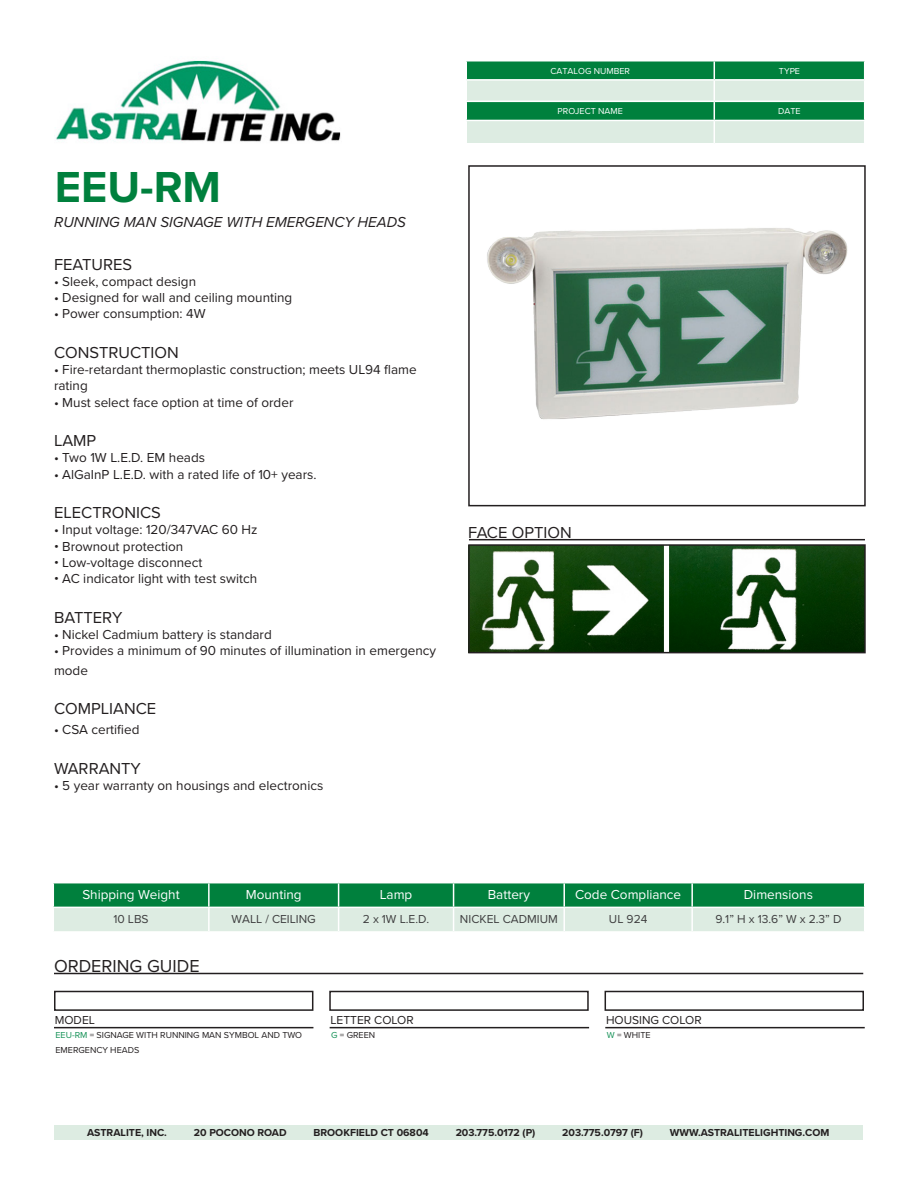
<style>
.page{position:relative;width:918px;height:1188px;background:#fff}
.page>*{position:absolute;margin:0;border:0;box-sizing:border-box;transform-origin:0 0}
.t1{font:700 45px "Proxima Nova";color:#00803d}
.t2{font:18px "Proxima Nova";color:#231f20}
.t3{font:16.5px "Proxima Nova";color:#231f20}
.t4{font:italic 15px "Proxima Nova";color:#231f20}
.t5{font:13.5px/16.2px "Proxima Nova";color:#231f20}
.t6{font:13.5px "Proxima Nova";color:#fff}
.t7{font:12px "Proxima Nova";color:#3e3e3f}
.t8{font:12px "Proxima Nova";color:#231f20}
.t9{font:700 10.5px "Proxima Nova";color:#231f20}
.t10{font:9px/15px "Proxima Nova";color:#231f20}
.t11{font:9px "Proxima Nova";color:#fff}
.s1{color:#149156}
</style>
<div class="page">
<img style="left:56px;top:60px;width:285px;height:82px">
<svg style="left:466px;top:61px;width:399px;height:82px;background:#81bf9d"></svg>
<div style="left:54px;top:1125px;width:809px;height:15px;background:#ddece2"></div>
<img style="left:487px;top:228px;width:361px;height:192px">
<div style="left:468px;top:165px;width:398px;height:341px;border:2px solid #231f20"></div>
<svg style="left:53px;top:883px;width:812px;height:48px;background:#75b994"></svg>
<hr style="left:54px;top:973px;width:809px;height:1px;background:#231f20">
<img style="left:471px;top:547px;width:392px;height:103px">
<div style="left:468px;top:544px;width:398px;height:109px;border:2px solid #231f20"></div>
<hr style="left:469px;top:539px;width:396px;height:1px;background:#231f20">
<div style="left:54px;top:991px;width:259px;height:20px;border:2px solid #231f20"></div>
<div style="left:329px;top:991px;width:260px;height:20px;border:2px solid #231f20"></div>
<div style="left:605px;top:991px;width:259px;height:20px;border:2px solid #231f20"></div>
<hr style="left:54px;top:1027px;width:259px;height:1px;background:#231f20">
<hr style="left:330px;top:1027px;width:259px;height:1px;background:#231f20">
<hr style="left:605px;top:1027px;width:260px;height:1px;background:#231f20">
<h1 class="t1" style="left:55px;top:160px;width:168px">EEU-RM</h1>
<p class="t4" style="left:54px;top:213px;width:353px">RUNNING MAN SIGNAGE WITH EMERGENCY HEADS</p>
<p class="t3" style="left:54px;top:254px;width:80px">FEATURES</p>
<p class="t5" style="left:54px;top:274px;width:144px">• Sleek, compact design</p>
<p class="t5" style="left:54px;top:290px;width:240px">• Designed for wall and ceiling mounting</p>
<p class="t5" style="left:54px;top:306px;width:153px">• Power consumption: 4W</p>
<p class="t3" style="left:54px;top:343px;width:126px">CONSTRUCTION</p>
<p class="t5" style="left:54px;top:362px;width:364px">• Fire-retardant thermoplastic construction; meets UL94 flame rating</p>
<p class="t5" style="left:54px;top:394px;width:241px">• Must select face option at time of order</p>
<p class="t3" style="left:54px;top:431px;width:44px">LAMP</p>
<p class="t5" style="left:54px;top:450px;width:153px">• Two 1W L.E.D. EM heads</p>
<p class="t5" style="left:54px;top:466px;width:264px">• AlGaInP L.E.D. with a rated life of 10+ years.</p>
<p class="t3" style="left:54px;top:503px;width:108px">ELECTRONICS</p>
<p class="t5" style="left:54px;top:522px;width:205px">• Input voltage: 120/347VAC 60 Hz</p>
<p class="t5" style="left:54px;top:538px;width:131px">• Brownout protection</p>
<p class="t5" style="left:54px;top:554px;width:150px">• Low-voltage disconnect</p>
<p class="t5" style="left:54px;top:571px;width:205px">• AC indicator light with test switch</p>
<p class="t3" style="left:54px;top:607px;width:70px">BATTERY</p>
<p class="t5" style="left:54px;top:626px;width:219px">• Nickel Cadmium battery is standard</p>
<p class="t5" style="left:54px;top:641px;width:384px;line-height:19.8px">• Provides a minimum of 90 minutes of illumination in emergency mode</p>
<p class="t3" style="left:54px;top:699px;width:104px">COMPLIANCE</p>
<p class="t5" style="left:54px;top:722px;width:87px">• CSA certified</p>
<p class="t3" style="left:54px;top:758px;width:88px">WARRANTY</p>
<p class="t5" style="left:54px;top:778px;width:271px">• 5 year warranty on housings and electronics</p>
<p class="t11" style="left:551px;top:65px;width:81px">CATALOG NUMBER</p>
<p class="t11" style="left:779px;top:65px;width:23px">TYPE</p>
<p class="t11" style="left:558px;top:106px;width:67px">PROJECT NAME</p>
<p class="t11" style="left:778px;top:106px;width:24px">DATE</p>
<p class="t3" style="left:468px;top:522px;width:105px">FACE OPTION</p>
<p class="t6" style="left:82px;top:887px;width:99px">Shipping Weight</p>
<p class="t6" style="left:246px;top:887px;width:57px">Mounting</p>
<p class="t6" style="left:380px;top:887px;width:34px">Lamp</p>
<p class="t6" style="left:488px;top:887px;width:44px">Battery</p>
<p class="t6" style="left:575px;top:887px;width:108px">Code Compliance</p>
<p class="t6" style="left:744px;top:887px;width:71px">Dimensions</p>
<p class="t7" style="left:113px;top:912px;width:37px">10 LBS</p>
<p class="t7" style="left:232px;top:912px;width:86px">WALL / CEILING</p>
<p class="t7" style="left:363px;top:912px;width:68px">2 x 1W L.E.D.</p>
<p class="t7" style="left:460px;top:912px;width:99px">NICKEL CADMIUM</p>
<p class="t7" style="left:609px;top:912px;width:40px">UL 924</p>
<p class="t7" style="left:715px;top:912px;width:127px">9.1” H x 13.6” W x 2.3” D</p>
<h2 class="t2" style="left:54px;top:955px;width:147px">ORDERING GUIDE</h2>
<p class="t8" style="left:55px;top:1012px;width:42px">MODEL</p>
<p class="t8" style="left:330px;top:1012px;width:85px">LETTER COLOR</p>
<p class="t8" style="left:606px;top:1012px;width:97px">HOUSING COLOR</p>
<p class="t10" style="left:56px;top:1028px;width:248px"><span class="s1">EEU-RM</span> = SIGNAGE WITH RUNNING MAN SYMBOL AND TWO<br>EMERGENCY HEADS</p>
<p class="t10" style="left:331px;top:1028px;width:46px"><span class="s1">G</span> = GREEN</p>
<p class="t10" style="left:607px;top:1028px;width:45px"><span class="s1">W</span> = WHITE</p>
<p class="t9" style="left:87px;top:1126px;width:81px">ASTRALITE, INC.</p>
<p class="t9" style="left:194px;top:1126px;width:94px">20 POCONO ROAD</p>
<p class="t9" style="left:314px;top:1126px;width:117px">BROOKFIELD CT 06804</p>
<p class="t9" style="left:456px;top:1126px;width:81px">203.775.0172 (P)</p>
<p class="t9" style="left:562px;top:1126px;width:82px">203.775.0797 (F)</p>
<p class="t9" style="left:670px;top:1126px;width:161px">WWW.ASTRALITELIGHTING.COM</p>
</div>
